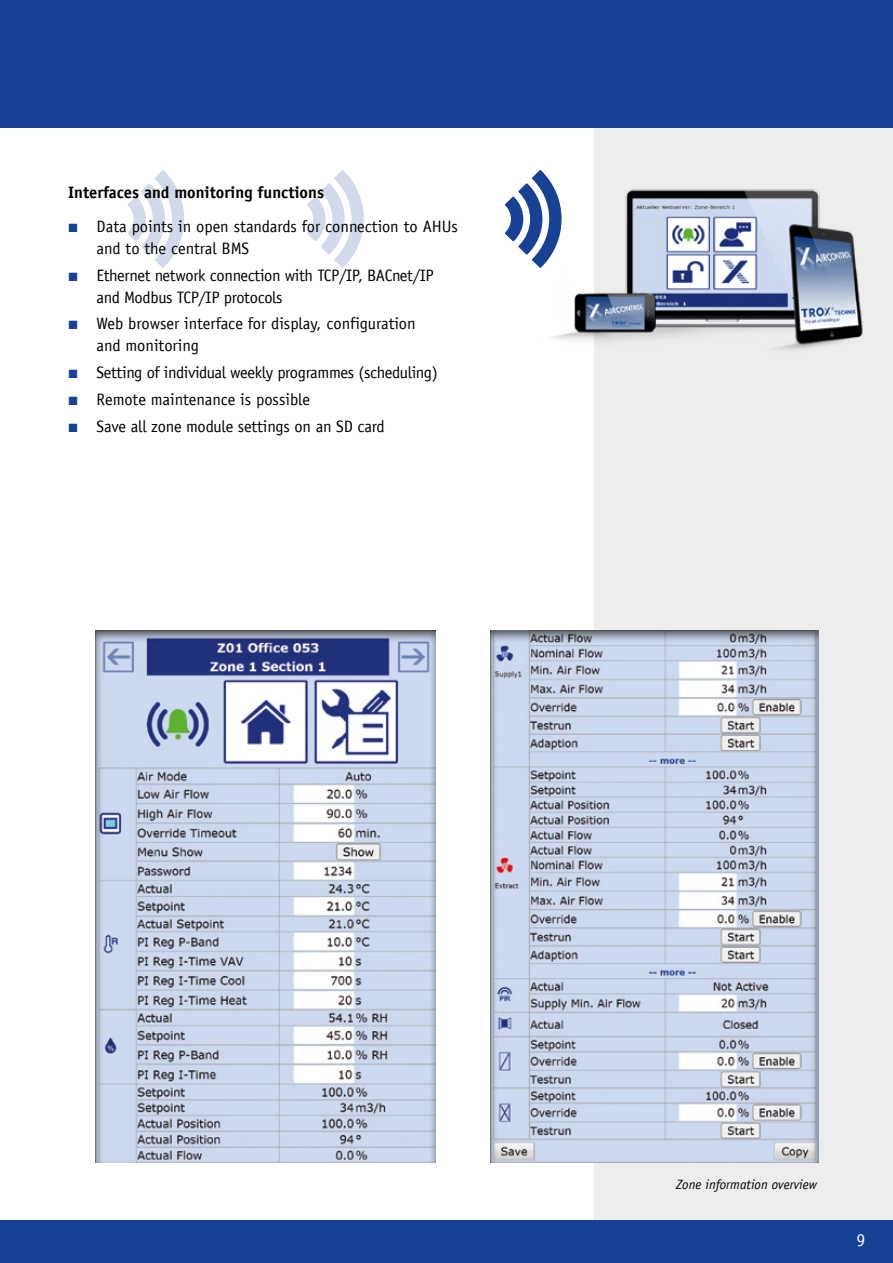
<style>
.page{position:relative;width:893px;height:1263px;background:#fff}
.page>*{position:absolute;margin:0;border:0;box-sizing:border-box;transform-origin:0 0}
.t1{font:18px "TROX Officina Sans";color:#fff}
.t2{font:16.5px/21.9px "TROX Officina Sans";letter-spacing:-.02em;color:#000}
.t3{font:16.5px/21.9px "TROX Officina Sans";color:#000}
.t4{font:700 16.5px "TROX Officina Sans";color:#000}
.t5{font:italic 13.5px "TROX Officina Sans";color:#000}
.s1{font-family:"TROX Helvetica";font-size:12px;color:#164194}
</style>
<div class="page">
<div style="left:594px;top:127px;width:299px;height:1093px;background:#ededed"></div>
<svg style="left:128px;top:170px;width:56px;height:98px"></svg>
<svg style="left:307px;top:170px;width:57px;height:98px"></svg>
<img style="left:551px;top:189px;width:312px;height:161px">
<svg style="left:505px;top:170px;width:57px;height:98px"></svg>
<div style="left:0;top:0;width:893px;height:128px;background:#164194"></div>
<div style="left:0;top:1220px;width:893px;height:43px;background:#164194"></div>
<div style="left:95px;top:630px;width:343px;height:532px;background:#000;opacity:.6"></div>
<div style="left:483px;top:629px;width:342px;height:534px;background:#000;opacity:.6"></div>
<p class="t4" style="left:68px;top:182px;width:258px">Interfaces and monitoring functions</p>
<p class="t3" style="left:97px;top:216px;width:363px;text-indent:-28px"><span class="s1">■</span> Data points in open standards for connection to AHUs and to the central BMS</p>
<p class="t2" style="left:97px;top:264px;width:339px;text-indent:-28px"><span class="s1">■</span> Ethernet network connection with TCP/IP, BACnet/IP and Modbus TCP/IP protocols</p>
<p class="t3" style="left:97px;top:313px;width:321px;text-indent:-28px"><span class="s1">■</span> Web browser interface for display, configuration and monitoring</p>
<p class="t2" style="left:68px;top:361px;width:371px"><span class="s1">■</span> Setting of individual weekly programmes (scheduling)</p>
<p class="t3" style="left:68px;top:388px;width:244px"><span class="s1">■</span> Remote maintenance is possible</p>
<p class="t2" style="left:68px;top:415px;width:318px"><span class="s1">■</span> Save all zone module settings on an SD card</p>
<p class="t5" style="left:676px;top:1176px;width:142px">Zone information overview</p>
<p class="t1" style="left:857px;top:1229px;width:10px">9</p>
</div>
